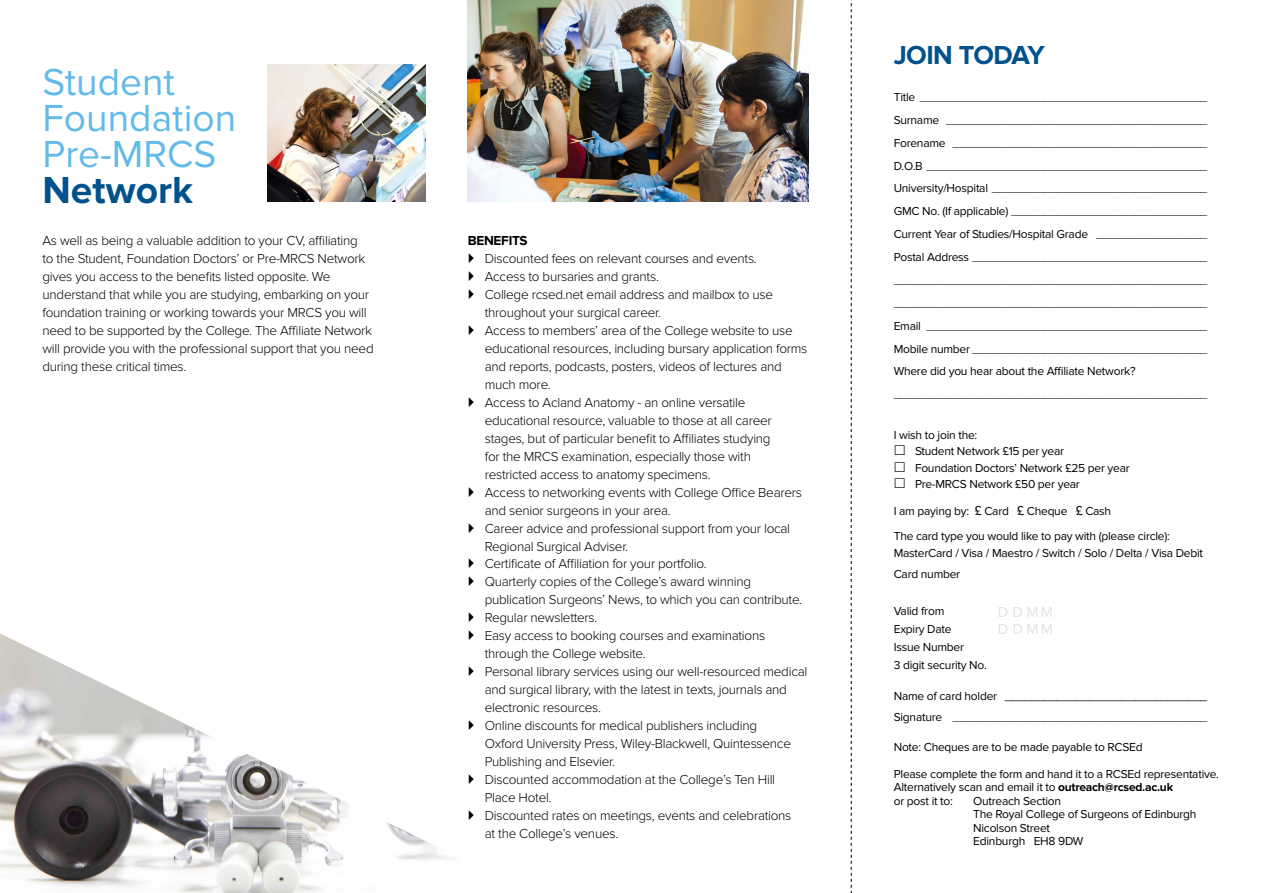
<style>
.page{position:relative;width:1263px;height:893px;background:#fff}
.page>*{position:absolute;margin:0;border:0;box-sizing:border-box;transform-origin:0 0}
.t1{font:39px/36px "Proxima Nova";color:#62baea}
.t2{font:700 39px "Proxima Nova";color:#00518c}
.t3{font:700 27px "Proxima Nova";letter-spacing:-.02em;color:#00518c}
.t4{font:15px/17.4px "Proxima Nova";letter-spacing:.23em;color:#e3e3e3}
.t5{font:300 13.5px/18px "Proxima Nova";letter-spacing:-.02em;color:#000}
.t6{font:700 13.5px "Proxima Nova";letter-spacing:-.02em;color:#000}
.t7{font:300 12px/23px "Proxima Nova";color:#000;text-align:justify}
.t8{font:12px/13.5px "Proxima Nova";letter-spacing:-.02em;color:#000}
.s1{font-weight:400}
.s2{font-size:13.5px}
.s3{font-weight:300}
.s4{font-weight:700}
</style>
<div class="page">
<svg style="left:851px;top:0;width:1px;height:893px"></svg>
<img style="left:468px;top:0;width:341px;height:202px">
<img style="left:268px;top:64px;width:157px;height:137px">
<img style="left:0;top:633px;width:451px;height:260px">
<h1 class="t1" style="left:43px;top:64px;width:195px">Student<br>Foundation<br>Pre-MRCS</h1>
<h1 class="t2" style="left:43px;top:167px;width:152px">Network</h1>
<p class="t5" style="left:43px;top:231px;width:333px">As well as being a valuable addition to your CV, affiliating<br>to the Student, Foundation Doctors’ or Pre-MRCS Network gives you access to the benefits listed opposite. We understand that while you are studying, embarking on your foundation training or working towards your MRCS you will need to be supported by the College. The Affiliate Network will provide you with the professional support that you need during these critical times.</p>
<p class="t6" style="left:468px;top:232px;width:61px">BENEFITS</p>
<p class="t5" style="left:485px;top:249px;width:324px">Discounted fees on relevant courses and events.<br>Access to bursaries and grants.<br>College rcsed.net email address and mailbox to use throughout your surgical career.<br>Access to members’ area of the College website to use educational resources, including bursary application forms and reports, podcasts, posters, videos of lectures and much more.<br>Access to Acland Anatomy - an online versatile educational resource, valuable to those at all career stages, but of particular benefit to Affiliates studying<br>for the MRCS examination, especially those with<br>restricted access to anatomy specimens.<br>Access to networking events with College Office Bearers and senior surgeons in your area.<br>Career advice and professional support from your local Regional Surgical Adviser.<br>Certificate of Affiliation for your portfolio.<br>Quarterly copies of the College’s award winning publication Surgeons’ News, to which you can contribute.<br>Regular newsletters.<br>Easy access to booking courses and examinations through the College website.<br>Personal library services using our well-resourced medical and surgical library, with the latest in texts, journals and electronic resources.<br>Online discounts for medical publishers including<br>Oxford University Press, Wiley-Blackwell, Quintessence Publishing and Elsevier.<br>Discounted accommodation at the College’s Ten Hill Place Hotel.<br>Discounted rates on meetings, events and celebrations<br>at the College’s venues.</p>
<h2 class="t3" style="left:894px;top:39px;width:153px">JOIN TODAY</h2>
<p class="t7" style="left:894px;top:86px;width:315px"><span class="s1">Title</span> ____________________________________________ <span class="s1">Surname</span> ________________________________________ <span class="s1">Forename</span> _______________________________________ <span class="s1">D.O.B</span> ___________________________________________ <span class="s1">University/Hospital</span> _________________________________ <span class="s1">GMC No. (If applicable)</span> ______________________________ <span class="s1">Current Year of Studies/Hospital Grade</span> _________________ <span class="s1">Postal Address</span> ____________________________________ ________________________________________________ ________________________________________________ <span class="s1">Email</span> ___________________________________________ <span class="s1">Mobile number</span> ____________________________________ <span class="s1">Where did you hear about the Affiliate Network?</span></p>
<p class="t7" style="left:894px;top:383px;width:315px">________________________________________________</p>
<p class="t8" style="left:915px;top:427px;width:216px;line-height:16.5px;text-indent:-21px">I wish to join the:<br>Student Network £15 per year<br>Foundation Doctors’ Network £25 per year<br>Pre-MRCS Network £50 per year</p>
<p class="t8" style="left:894px;top:498px;width:278px;line-height:25.5px">I am paying by: <span class="s2">£</span> Card <span class="s2">£</span> Cheque <span class="s2">£</span> Cash<br>The card type you would like to pay with (please circle):</p>
<p class="t8" style="left:894px;top:543px;width:311px;line-height:21px">MasterCard / Visa / Maestro / Switch / Solo / Delta / Visa Debit<br>Card number</p>
<p class="t8" style="left:894px;top:603px;width:95px;line-height:18px">Valid from<br>Expiry Date<br>Issue Number<br>3 digit security No.</p>
<p class="t8" style="left:894px;top:685px;width:315px;line-height:21px">Name of card holder _______________________________<br>Signature <span class="s3">_______________________________________</span></p>
<p class="t8" style="left:894px;top:740px;width:250px">Note: Cheques are to be made payable to RCSEd</p>
<p class="t8" style="left:894px;top:767px;width:327px">Please complete the form and hand it to a RCSEd representative.<br>Alternatively scan and email it to <span class="s4">outreach@rcsed.ac.uk<br></span>or post it to:</p>
<p class="t4" style="left:998px;top:603px;width:57px">DDMM<br>DDMM</p>
<p class="t8" style="left:973px;top:794px;width:225px">Outreach Section<br>The Royal College of Surgeons of Edinburgh<br>Nicolson Street<br>Edinburgh EH8 9DW</p>
</div>
